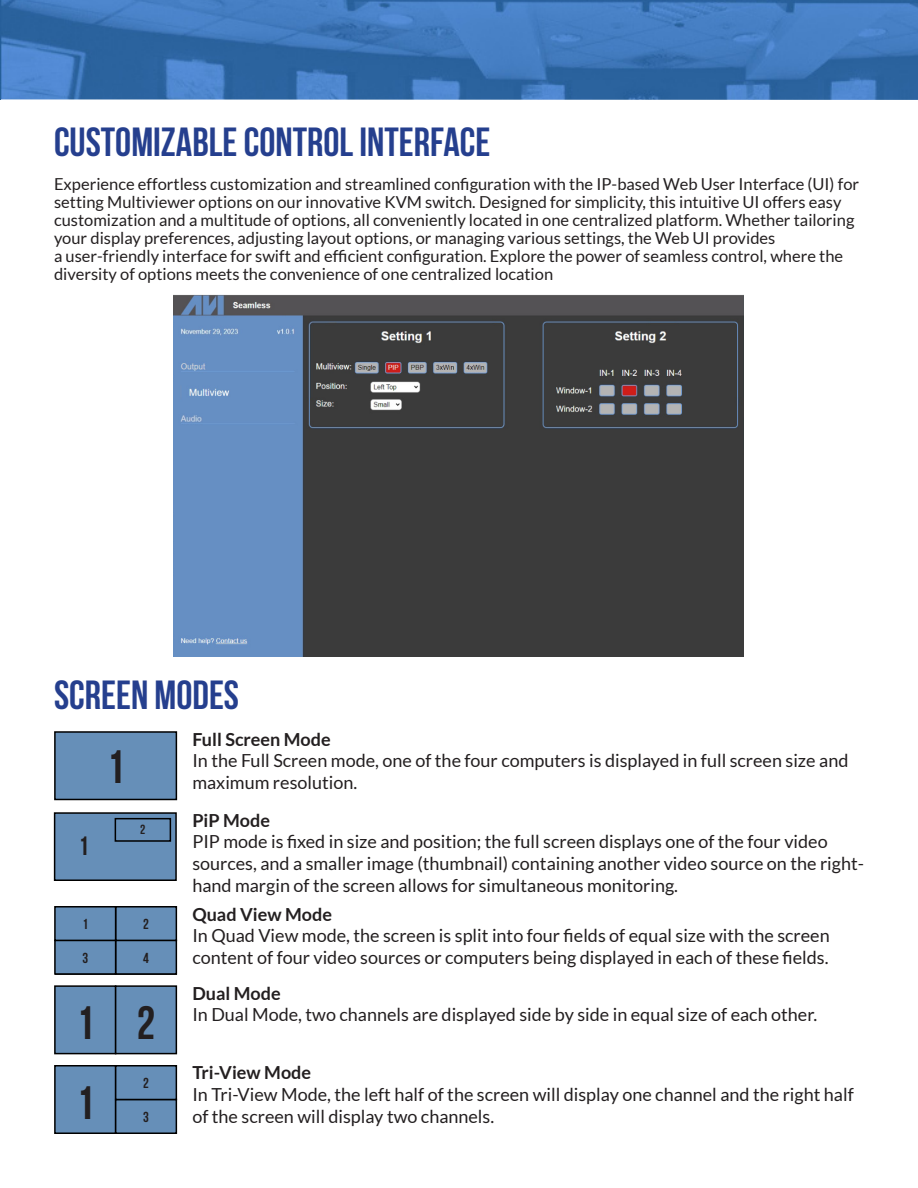
<style>
.page{position:relative;width:918px;height:1188px;background:#fff}
.page>*{position:absolute;margin:0;border:0;box-sizing:border-box;transform-origin:0 0}
.t1{font:700 46.5px "Bebas Neue";color:#231f20}
.t2{font:700 40.5px "Bebas Neue";color:#253f8e}
.t3{font:700 26.4px "Bebas Neue";color:#231f20}
.t4{font:18px/21.6px "Lato";color:#231f20}
.t5{font:700 18px "Lato";color:#231f20}
.t6{font:16.5px/18px "Lato";color:#231f20}
.t7{font:700 14.4px "Bebas Neue";color:#231f20}
.t8{font:700 13.2px "Bebas Neue";color:#231f20}
</style>
<div class="page">
<img style="left:0;top:0;width:918px;height:100px">
<img style="left:174px;top:294px;width:569px;height:362px">
<div style="left:54px;top:812px;width:123px;height:69px;background:#668fb8;border:2px solid #000"></div>
<div style="left:115px;top:818px;width:56px;height:24px;background:#668fb8;border:2px solid #000"></div>
<div style="left:54px;top:731px;width:123px;height:69px;background:#668fb8;border:2px solid #000"></div>
<div style="left:54px;top:985px;width:62px;height:69px;background:#668fb8;border:2px solid #000"></div>
<div style="left:54px;top:1065px;width:62px;height:69px;background:#668fb8;border:2px solid #000"></div>
<div style="left:115px;top:985px;width:62px;height:69px;background:#668fb8;border:2px solid #000"></div>
<div style="left:115px;top:940px;width:62px;height:35px;background:#668fb8;border:2px solid #000"></div>
<div style="left:115px;top:1099px;width:62px;height:35px;background:#668fb8;border:2px solid #000"></div>
<div style="left:115px;top:906px;width:62px;height:35px;background:#668fb8;border:2px solid #000"></div>
<div style="left:115px;top:1065px;width:62px;height:35px;background:#668fb8;border:2px solid #000"></div>
<div style="left:54px;top:940px;width:62px;height:35px;background:#668fb8;border:2px solid #000"></div>
<div style="left:54px;top:906px;width:62px;height:35px;background:#668fb8;border:2px solid #000"></div>
<p class="t2" style="left:54px;top:119px;width:438px">CUSTOMIZABLE CONTROL INTERFACE</p>
<p class="t6" style="left:54px;top:175px;width:807px">Experience effortless customization and streamlined configuration with the IP-based Web User Interface (UI) for setting Multiviewer options on our innovative KVM switch. Designed for simplicity, this intuitive UI offers easy customization and a multitude of options, all conveniently located in one centralized platform. Whether tailoring your display preferences, adjusting layout options, or managing various settings, the Web UI provides<br>a user-friendly interface for swift and efficient configuration. Explore the power of seamless control, where the diversity of options meets the convenience of one centralized location</p>
<p class="t2" style="left:54px;top:673px;width:186px">SCREEN MODES</p>
<p class="t5" style="left:192px;top:729px;width:140px">Full Screen Mode</p>
<p class="t4" style="left:192px;top:750px;width:658px">In the Full Screen mode, one of the four computers is displayed in full screen size and maximum resolution.</p>
<p class="t1" style="left:106px;top:742px;width:20px">1</p>
<p class="t3" style="left:78px;top:832px;width:12px">1</p>
<p class="t7" style="left:82px;top:916px;width:7px">1</p>
<p class="t7" style="left:82px;top:950px;width:7px">3</p>
<p class="t1" style="left:76px;top:998px;width:20px">1</p>
<p class="t1" style="left:76px;top:1077px;width:20px">1</p>
<p class="t8" style="left:140px;top:822px;width:7px">2</p>
<p class="t7" style="left:143px;top:916px;width:7px">2</p>
<p class="t7" style="left:143px;top:950px;width:7px">4</p>
<p class="t1" style="left:137px;top:998px;width:20px">2</p>
<p class="t7" style="left:143px;top:1075px;width:7px">2</p>
<p class="t7" style="left:143px;top:1109px;width:7px">3</p>
<p class="t5" style="left:192px;top:810px;width:79px">PiP Mode</p>
<p class="t4" style="left:192px;top:831px;width:673px">PIP mode is fixed in size and position; the full screen displays one of the four video sources, and a smaller image (thumbnail) containing another video source on the right&shy;hand margin of the screen allows for simultaneous monitoring.</p>
<p class="t5" style="left:192px;top:904px;width:141px">Quad View Mode</p>
<p class="t4" style="left:192px;top:925px;width:639px">In Quad View mode, the screen is split into four fields of equal size with the screen content of four video sources or computers being displayed in each of these fields.</p>
<p class="t5" style="left:192px;top:983px;width:90px">Dual Mode</p>
<p class="t4" style="left:192px;top:1004px;width:626px">In Dual Mode, two channels are displayed side by side in equal size of each other.</p>
<p class="t5" style="left:192px;top:1063px;width:120px">Tri-View Mode</p>
<p class="t4" style="left:192px;top:1084px;width:663px">In Tri-View Mode, the left half of the screen will display one channel and the right half of the screen will display two channels.</p>
</div>
